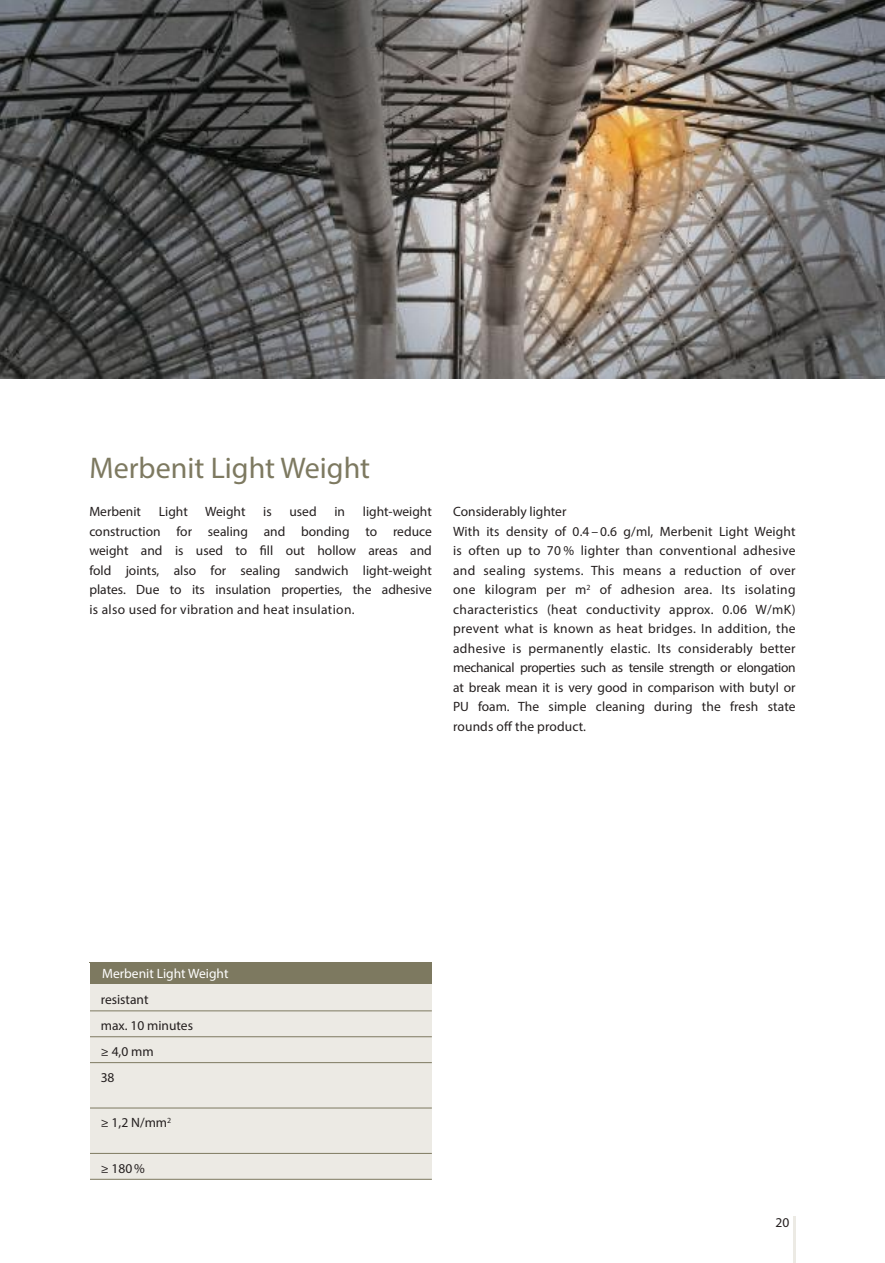
<style>
.page{position:relative;width:885px;height:1263px;background:#fff}
.page>*{position:absolute;margin:0;border:0;box-sizing:border-box;transform-origin:0 0}
.t1{font:30px "Myriad Pro";color:#7d7960}
.t2{font:13.5px/19.5px "Myriad Pro";letter-spacing:.015em;color:#241f1f}
.t3{font:13.5px "Myriad Pro";color:#fff}
</style>
<div class="page">
<div style="left:89px;top:984px;width:343px;height:196px;background:#eceae4"></div>
<div style="left:89px;top:963px;width:342px;height:21px;background:#7d7960"></div>
<hr style="left:793px;top:1216px;width:2px;height:47px;background:#eceae4">
<hr style="left:0;top:1010px;width:432px;height:1px;background:#7d7960">
<hr style="left:0;top:1036px;width:432px;height:1px;background:#7d7960">
<hr style="left:0;top:1062px;width:432px;height:1px;background:#7d7960">
<hr style="left:0;top:1108px;width:432px;height:1px;background:#7d7960">
<hr style="left:0;top:1153px;width:432px;height:1px;background:#7d7960">
<hr style="left:0;top:1179px;width:432px;height:1px;background:#7d7960">
<img style="left:0;top:0;width:884px;height:378px">
<div style="left:0;top:963px;width:89px;height:237px;background:#fff"></div>
<h1 class="t1" style="left:89px;top:450px;width:282px">Merbenit Light Weight</h1>
<p class="t2" style="left:89px;top:502px;width:53px">Merbenit</p>
<p class="t2" style="left:159px;top:502px;width:30px">Light</p>
<p class="t2" style="left:205px;top:502px;width:42px">Weight</p>
<p class="t2" style="left:263px;top:502px;width:10px">is</p>
<p class="t2" style="left:289px;top:502px;width:29px">used</p>
<p class="t2" style="left:334px;top:502px;width:12px">in</p>
<p class="t2" style="left:89px;top:502px;width:344px;text-align:justify;text-indent:273px">light-weight construction for sealing and bonding to reduce weight and is used to fill out hollow areas and fold joints, also for sealing sandwich light-weight plates. Due to its insulation properties, the adhesive is also used for vibration and heat insulation.</p>
<p class="t2" style="left:453px;top:502px;width:344px">Considerably lighter<br>With its density of 0.4 – 0.6 g/ml, Merbenit Light Weight is often up to 70 % lighter than conventional adhesive and sealing systems. This means a reduction of over one kilogram per m<sup>2</sup> of adhesion area. Its isolating characteristics (heat conductivity approx. 0.06 W/mK) prevent what is known as heat bridges. In addition, the adhesive is permanently elastic. Its considerably better mechanical properties such as tensile strength or elongation at break mean it is very good in comparison with butyl or PU foam. The simple cleaning during the fresh state rounds off the product.</p>
<p class="t3" style="left:102px;top:965px;width:128px">Merbenit Light Weight</p>
<p class="t2" style="left:101px;top:986px;width:94px;line-height:26px">resistant<br>max. 10 minutes ≥ 4,0 mm<br>38</p>
<p class="t2" style="left:101px;top:1113px;width:72px">≥ 1,2 N/mm<sup>2</sup></p>
<p class="t2" style="left:101px;top:1158px;width:46px">≥ 180%</p>
<p class="t2" style="left:775px;top:1212px;width:15px">20</p>
</div>
